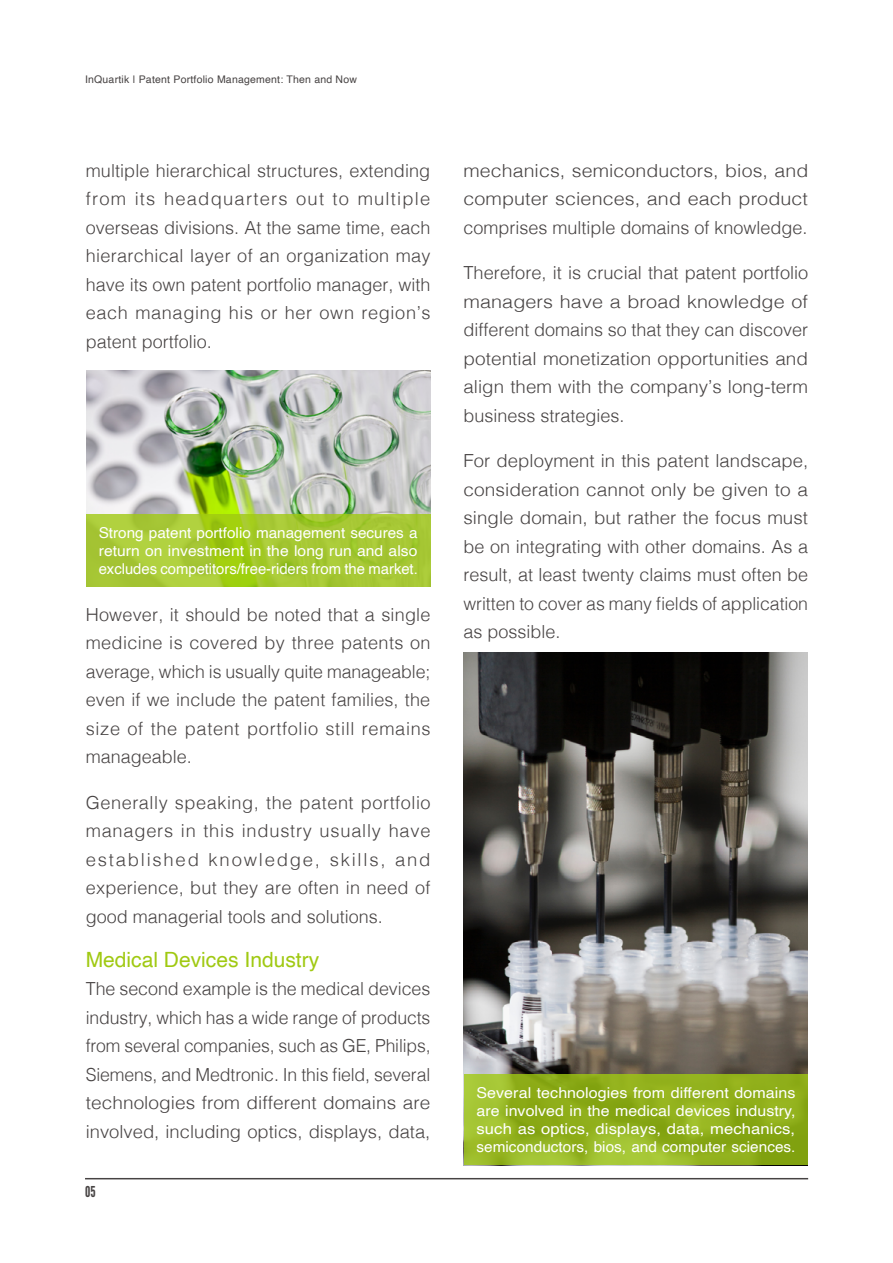
<style>
.page{position:relative;width:893px;height:1263px;background:#fff}
.page>*{position:absolute;margin:0;border:0;box-sizing:border-box;transform-origin:0 0}
.t1{font:21px "Helvetica";color:#a0c912}
.t2{font:300 18px/28.5px "Helvetica";color:#474343;text-align:justify}
.t3{font:300 18px/28.5px "Helvetica";color:#474343;text-align:justify;scale:1.08 1}
.t4{font:15px/18px "Helvetica";color:#fff;text-align:justify;scale:1.07 1}
.t5{font:15px/18px "Helvetica";color:#fff;text-align:justify}
.t6{font:15px "League Gothic";color:#474343}
.t7{font:10.5px "Helvetica";letter-spacing:.02em;color:#474343}
</style>
<div class="page">
<hr style="left:85px;top:1178px;width:723px;height:1px;background:#474343">
<img style="left:463px;top:653px;width:345px;height:512px">
<svg style="left:464px;top:1074px;width:344px;height:91px;background:#92b11e"></svg>
<img style="left:86px;top:370px;width:344px;height:144px">
<svg style="left:86px;top:514px;width:344px;height:73px;background:#a6c930"></svg>
<p class="t7" style="left:85px;top:71px;width:274px">InQuartik | Patent Portfolio Management: Then and Now</p>
<p class="t2" style="left:86px;top:155px;width:346px">multiple hierarchical structures, extending from its headquarters out to multiple overseas divisions. At the same time, each hierarchical layer of an organization may have its own patent portfolio manager, with each managing his or her own region’s patent portfolio.</p>
<p class="t5" style="left:99px;top:524px;width:321px">Strong patent portfolio management secures a return on investment in the long run and also excludes competitors/free-riders from the market.</p>
<p class="t2" style="left:86px;top:599px;width:346px">However, it should be noted that a single medicine is covered by three patents on average, which is usually quite manageable; even if we include the patent families, the size of the patent portfolio still remains manageable.</p>
<p class="t2" style="left:86px;top:787px;width:346px">Generally speaking, the patent portfolio managers in this industry usually have established knowledge, skills, and experience, but they are often in need of good managerial tools and solutions.</p>
<p class="t1" style="left:86px;top:943px;width:235px">Medical Devices Industry</p>
<p class="t2" style="left:86px;top:973px;width:346px">The second example is the medical devices industry, which has a wide range of products from several companies, such as GE, Philips, Siemens, and Medtronic. In this field, several technologies from different domains are involved, including optics, displays, data,</p>
<p class="t6" style="left:85px;top:1183px;width:12px">05</p>
<p class="t3" style="left:463px;top:155px;width:321px">mechanics, semiconductors, bios, and computer sciences, and each product comprises multiple domains of knowledge.</p>
<p class="t2" style="left:463px;top:257px;width:346px">Therefore, it is crucial that patent portfolio managers have a broad knowledge of different domains so that they can discover potential monetization opportunities and align them with the company’s long-term business strategies.</p>
<p class="t2" style="left:463px;top:445px;width:346px">For deployment in this patent landscape, consideration cannot only be given to a single domain, but rather the focus must be on integrating with other domains. As a result, at least twenty claims must often be written to cover as many fields of application as possible.</p>
<p class="t4" style="left:476px;top:1084px;width:300px">Several technologies from different domains are involved in the medical devices industry, such as optics, displays, data, mechanics, semiconductors, bios, and computer sciences.</p>
</div>
